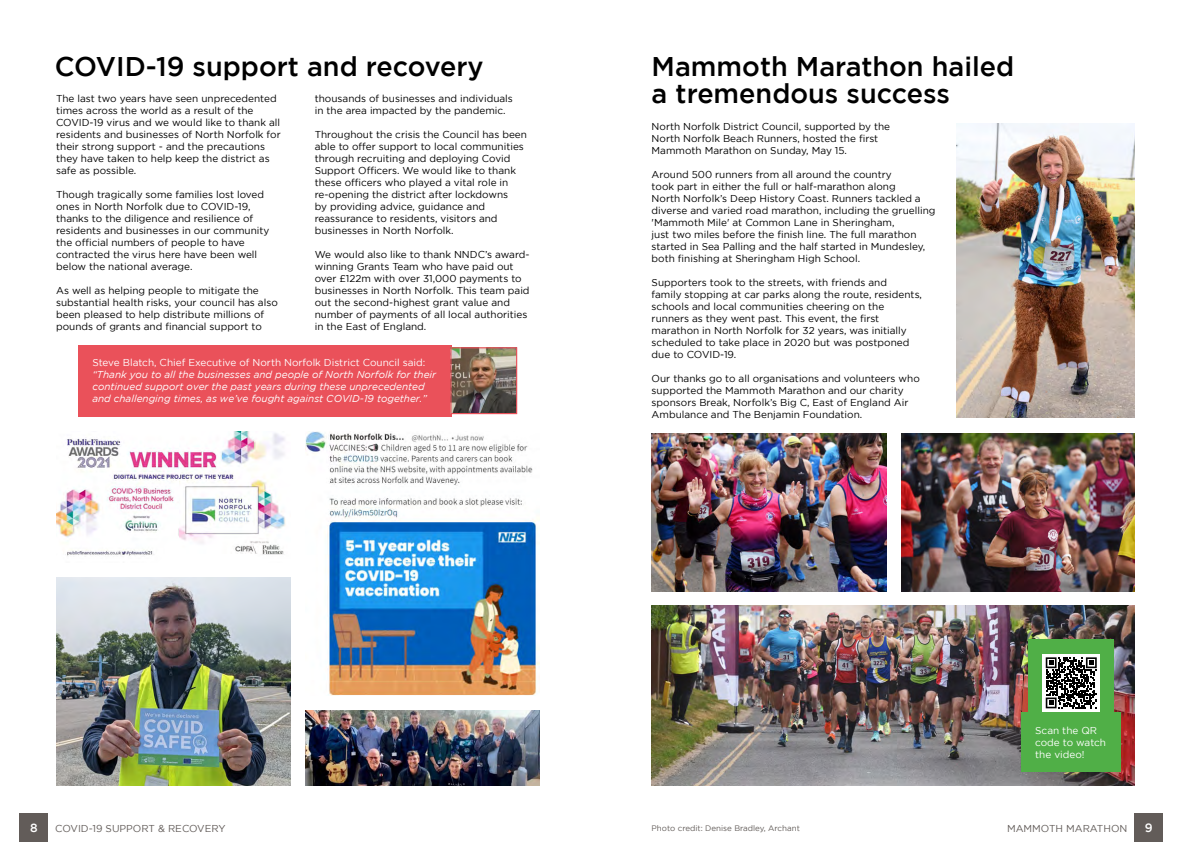
<style>
.page{position:relative;width:1191px;height:842px;background:#fff}
.page>*{position:absolute;margin:0;border:0;box-sizing:border-box;transform-origin:0 0}
.t1{font:500 27px/27.6px "Gotham";color:#000}
.t2{font:500 12px "Gotham";color:#fff}
.t3{font:10px/12px "Gotham";color:#000}
.t4{font:italic 10px/12px "Gotham";color:#fff}
.t5{font:10px/12px "Gotham";color:#fff}
.t6{font:10px "Gotham";color:#625c59}
.t7{font:8px "Gotham";color:#625c59}
</style>
<div class="page">
<img style="left:305px;top:431px;width:234px;height:264px">
<img style="left:651px;top:434px;width:235px;height:157px">
<img style="left:901px;top:434px;width:233px;height:157px">
<img style="left:651px;top:606px;width:483px;height:180px">
<img style="left:956px;top:123px;width:178px;height:295px">
<div style="left:20px;top:814px;width:28px;height:28px;background:#625c59"></div>
<div style="left:1134px;top:814px;width:28px;height:28px;background:#625c59"></div>
<img style="left:305px;top:710px;width:234px;height:76px">
<img style="left:56px;top:577px;width:234px;height:209px">
<div style="left:78px;top:345px;width:373px;height:71px;background:#ea515a"></div>
<img style="left:452px;top:349px;width:63px;height:63px">
<div style="left:450px;top:347px;width:67px;height:67px;border:1px solid #ea515a"></div>
<div style="left:1021px;top:712px;width:99px;height:60px;background:#50af47"></div>
<div style="left:1028px;top:640px;width:85px;height:86px;background:#50af47"></div>
<img style="left:56px;top:431px;width:230px;height:125px">
<div style="left:1042px;top:654px;width:57px;height:57px;background:#fff"></div>
<svg style="left:1045px;top:657px;width:51px;height:51px"></svg>
<h1 class="t1" style="left:55px;top:52px;width:430px">COVID-19 support and recovery</h1>
<p class="t3" style="left:315px;top:93px;width:200px">thousands of businesses and individuals in the area impacted by the pandemic.</p>
<p class="t3" style="left:315px;top:129px;width:214px">Throughout the crisis the Council has been able to offer support to local communities through recruiting and deploying Covid Support Officers. We would like to thank these officers who played a vital role in re-opening the district after lockdowns<br>by providing advice, guidance and reassurance to residents, visitors and businesses in North Norfolk.</p>
<p class="t3" style="left:315px;top:249px;width:216px">We would also like to thank NNDC’s award&shy;winning Grants Team who have paid out over £122m with over 31,000 payments to businesses in North Norfolk. This team paid out the second-highest grant value and number of payments of all local authorities in the East of England.</p>
<p class="t5" style="left:92px;top:357px;width:334px">Steve Blatch, Chief Executive of North Norfolk District Council said:</p>
<p class="t4" style="left:92px;top:369px;width:345px">“Thank you to all the businesses and people of North Norfolk for their continued support over the past years during these unprecedented and challenging times, as we’ve fought against COVID-19 together.”</p>
<p class="t3" style="left:56px;top:93px;width:226px">The last two years have seen unprecedented times across the world as a result of the COVID-19 virus and we would like to thank all residents and businesses of North Norfolk for their strong support - and the precautions they have taken to help keep the district as safe as possible.</p>
<p class="t3" style="left:56px;top:189px;width:215px">Though tragically some families lost loved ones in North Norfolk due to COVID-19, thanks to the diligence and resilience of residents and businesses in our community the official numbers of people to have contracted the virus here have been well below the national average.</p>
<p class="t3" style="left:56px;top:285px;width:223px">As well as helping people to mitigate the substantial health risks, your council has also been pleased to help distribute millions of pounds of grants and financial support to</p>
<h1 class="t1" style="left:651px;top:52px;width:364px">Mammoth Marathon hailed a tremendous success</h1>
<p class="t3" style="left:651px;top:120px;width:240px">North Norfolk District Council, supported by the<br>North Norfolk Beach Runners, hosted the first<br>Mammoth Marathon on Sunday, May 15.</p>
<p class="t3" style="left:651px;top:168px;width:285px">Around 500 runners from all around the country<br>took part in either the full or half-marathon along<br>North Norfolk’s Deep History Coast. Runners tackled a diverse and varied road marathon, including the gruelling 'Mammoth Mile' at Common Lane in Sheringham,<br>just two miles before the finish line. The full marathon started in Sea Palling and the half started in Mundesley, both finishing at Sheringham High School.</p>
<p class="t3" style="left:651px;top:276px;width:272px">Supporters took to the streets, with friends and<br>family stopping at car parks along the route, residents, schools and local communities cheering on the runners as they went past. This event, the first marathon in North Norfolk for 32 years, was initially scheduled to take place in 2020 but was postponed due to COVID-19.</p>
<p class="t3" style="left:651px;top:372px;width:270px">Our thanks go to all organisations and volunteers who supported the Mammoth Marathon and our charity sponsors Break, Norfolk’s Big C, East of England Air Ambulance and The Benjamin Foundation.</p>
<p class="t5" style="left:1035px;top:724px;width:72px">Scan the QR code to watch the video!</p>
<p class="t2" style="left:30px;top:821px;width:9px">8</p>
<p class="t2" style="left:1145px;top:821px;width:9px">9</p>
<p class="t6" style="left:55px;top:822px;width:172px">COVID-19 SUPPORT &amp; RECOVERY</p>
<p class="t6" style="left:1007px;top:822px;width:122px">MAMMOTH MARATHON</p>
<p class="t7" style="left:651px;top:824px;width:150px">Photo credit: Denise Bradley, Archant</p>
</div>
